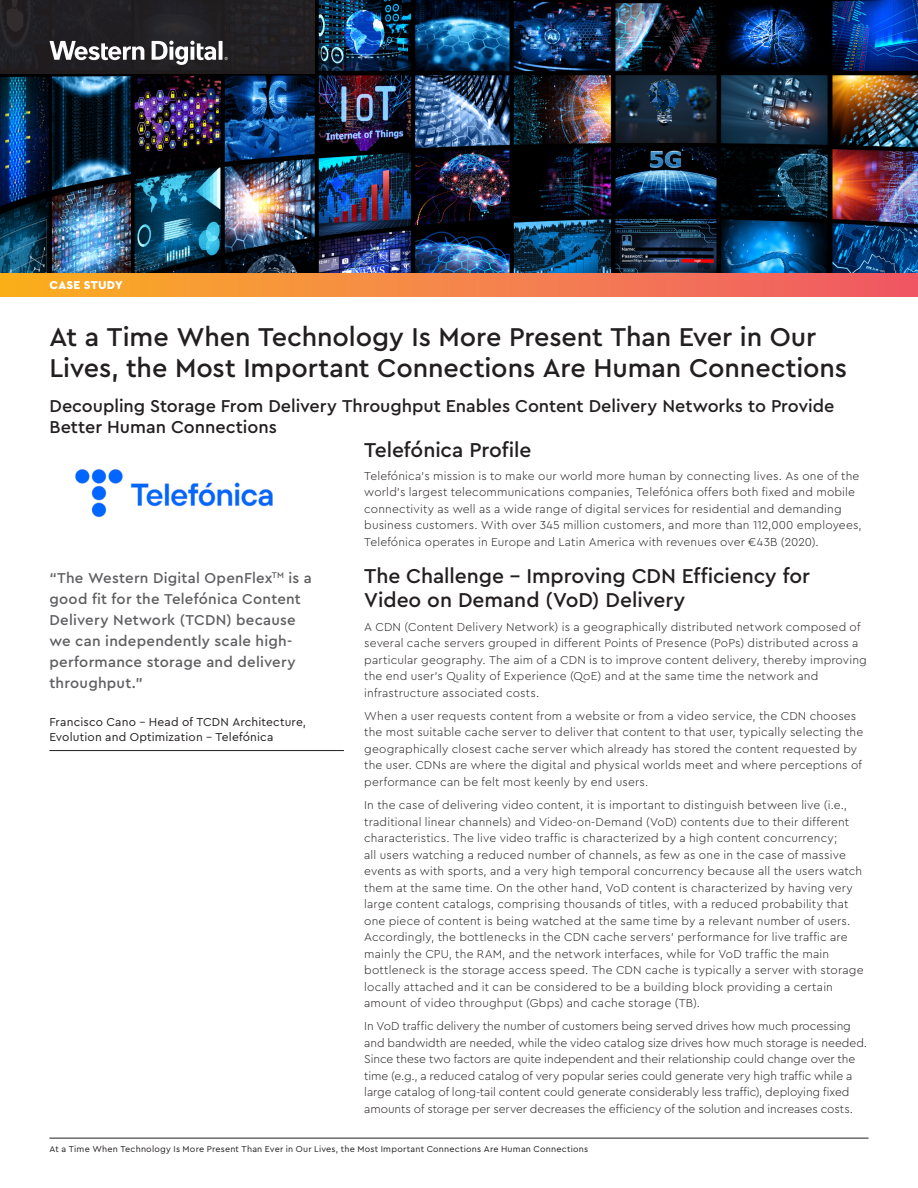
<style>
.page{position:relative;width:918px;height:1188px;background:#fff}
.page>*{position:absolute;margin:0;border:0;box-sizing:border-box;transform-origin:0 0}
.t1{font:500 27px/31.5px "Cera PRO";letter-spacing:-.005em;color:#231f20}
.t2{font:500 21px/24px "Cera PRO";letter-spacing:-.005em;color:#231f20}
.t3{font:500 18px/21px "Cera PRO";color:#231f20}
.t4{font:500 15px/21px "Cera PRO";letter-spacing:.015em;color:#5f5f62}
.t5{font:300 12px/16.5px "Cera PRO";letter-spacing:.01em;color:#231f20}
.t6{font:12px/15px "Cera PRO";letter-spacing:.01em;color:#231f20}
.t7{font:900 12px "Cera PRO";letter-spacing:.02em;color:#fff}
.t8{font:9px "Cera PRO";letter-spacing:.025em;color:#231f20}
</style>
<div class="page">
<img style="left:0;top:0;width:918px;height:274px">
<hr style="left:49px;top:750px;width:295px;height:1px;background:#231f20">
<div style="left:0;top:274px;width:918px;height:23px;background:linear-gradient(to right,#fab023,#f0596a)"></div>
<hr style="left:49px;top:1138px;width:820px;height:1px;background:#231f20">
<img style="left:75px;top:469px;width:198px;height:49px">
<div style="left:0;top:0;width:314px;height:74px;background:#231f20"></div>
<svg style="left:49px;top:41px;width:95px;height:19px"></svg>
<svg style="left:152px;top:41px;width:76px;height:24px"></svg>
<p class="t7" style="left:50px;top:277px;width:75px">CASE STUDY</p>
<h1 class="t1" style="left:49px;top:320px;width:799px">At a Time When Technology Is More Present Than Ever in Our<br>Lives, the Most Important Connections Are Human Connections</h1>
<h3 class="t3" style="left:49px;top:394px;width:786px">Decoupling Storage From Delivery Throughput Enables Content Delivery Networks to Provide<br>Better Human Connections</h3>
<h2 class="t2" style="left:364px;top:437px;width:169px">Telefónica Profile</h2>
<p class="t5" style="left:364px;top:467px;width:499px">Telefónica’s mission is to make our world more human by connecting lives. As one of the world’s largest telecommunications companies, Telefónica offers both fixed and mobile connectivity as well as a wide range of digital services for residential and demanding business customers. With over 345 million customers, and more than 112,000 employees, Telefónica operates in Europe and Latin America with revenues over €43B (2020).</p>
<h2 class="t2" style="left:364px;top:563px;width:447px">The Challenge – Improving CDN Efficiency for<br>Video on Demand (VoD) Delivery</h2>
<p class="t5" style="left:364px;top:618px;width:504px">A CDN (Content Delivery Network) is a geographically distributed network composed of several cache servers grouped in different Points of Presence (PoPs) distributed across a particular geography. The aim of a CDN is to improve content delivery, thereby improving the end user’s Quality of Experience (QoE) and at the same time the network and infrastructure associated costs.</p>
<p class="t5" style="left:364px;top:707px;width:501px">When a user requests content from a website or from a video service, the CDN chooses the most suitable cache server to deliver that content to that user, typically selecting the geographically closest cache server which already has stored the content requested by the user. CDNs are where the digital and physical worlds meet and where perceptions of performance can be felt most keenly by end users.</p>
<p class="t5" style="left:364px;top:796px;width:501px">In the case of delivering video content, it is important to distinguish between live (i.e., traditional linear channels) and Video-on-Demand (VoD) contents due to their different characteristics. The live video traffic is characterized by a high content concurrency;<br>all users watching a reduced number of channels, as few as one in the case of massive events as with sports, and a very high temporal concurrency because all the users watch them at the same time. On the other hand, VoD content is characterized by having very large content catalogs, comprising thousands of titles, with a reduced probability that one piece of content is being watched at the same time by a relevant number of users.<br>Accordingly, the bottlenecks in the CDN cache servers’ performance for live traffic are mainly the CPU, the RAM, and the network interfaces, while for VoD traffic the main bottleneck is the storage access speed. The CDN cache is typically a server with storage locally attached and it can be considered to be a building block providing a certain amount of video throughput (Gbps) and cache storage (TB).</p>
<p class="t5" style="left:364px;top:1018px;width:504px">In VoD traffic delivery the number of customers being served drives how much processing and bandwidth are needed, while the video catalog size drives how much storage is needed.<br>Since these two factors are quite independent and their relationship could change over the time (e.g., a reduced catalog of very popular series could generate very high traffic while a large catalog of long-tail content could generate considerably less traffic), deploying fixed amounts of storage per server decreases the efficiency of the solution and increases costs.</p>
<p class="t8" style="left:49px;top:1143px;width:540px">At a Time When Technology Is More Present Than Ever in Our Lives, the Most Important Connections Are Human Connections</p>
<p class="t4" style="left:49px;top:567px;width:264px">“The Western Digital OpenFlex<sup>TM</sup> is a good fit for the Telefónica Content<br>Delivery Network (TCDN) because we can independently scale high&shy;performance storage and delivery throughput.”</p>
<p class="t6" style="left:49px;top:714px;width:258px">Francisco Cano – Head of TCDN Architecture,<br>Evolution and Optimization – Telefónica</p>
</div>
